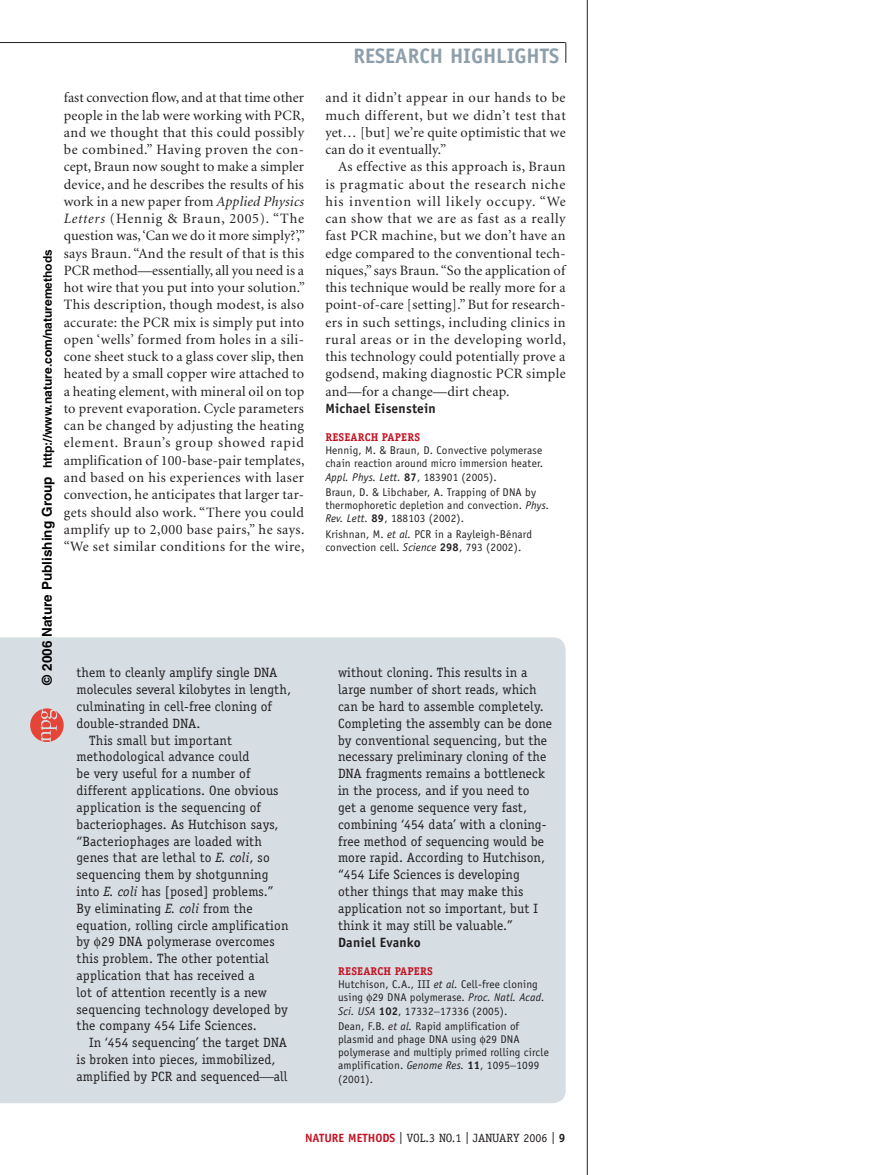
<style>
.page{position:relative;width:891px;height:1175px;background:#fff}
.page>*{position:absolute;margin:0;border:0;box-sizing:border-box;transform-origin:0 0}
.t1{font:700 21px "Officina Sans";color:#8c9faa}
.t2{font:14.25px/17.2px "Minion";letter-spacing:.025em;color:#231f20;text-align:justify}
.t3{font:13.5px/16.8px "Officina Serif";letter-spacing:.01em;color:#231f20}
.t4{font:700 13.5px "Officina Sans";letter-spacing:.015em;color:#231f20}
.t5{font:12px "Helvetica Bold 2";color:#000}
.t6{font:12px "Officina Serif";color:#231f20}
.t7{font:11.25px/13.2px "Officina Sans";letter-spacing:.015em;color:#231f20}
.t8{font:700 11.25px "Officina Serif";letter-spacing:.015em;color:#c31324}
.s1{font-size:13.5px}
.s2{font-family:"Helvetica";font-weight:700;font-size:13.5px}
.s3{font-family:"Arial";font-weight:700}
.s4{font-style:italic}
.s5{font-weight:700}
.s6{font-family:"Officina Sans";font-weight:700;color:#c31324}
.s7{font-family:"Officina Sans";font-weight:700}
</style>
<div class="page">
<hr style="left:0;top:42px;width:566px;height:1px;background:#231f20">
<svg style="left:566px;top:43px;width:1px;height:20px"></svg>
<hr style="left:587px;top:0;width:1px;height:1174px;background:#231f20">
<div style="left:0;top:637px;width:566px;height:466px;background:#d7dee3"></div>
<svg style="left:30px;top:708px;width:34px;height:34px"></svg>
<svg style="left:94px;top:937px;width:7px;height:12px"></svg>
<svg style="left:367px;top:993px;width:5px;height:10px"></svg>
<svg style="left:480px;top:1035px;width:5px;height:10px"></svg>
<h1 class="t1" style="left:353px;top:48px;width:207px">RESEARCH HIGHLIGHTS</h1>
<p class="t5" style="left:40px;top:685px;width:437px;rotate:-90deg"><span class="s1">© 200</span><span class="s2">6</span> <span class="s1">Nature Publishing Group</span> http://www.nature.com/nature<span class="s3">methods</span></p>
<p class="t2" style="left:64px;top:90px;width:243px">fast convection flow, and at that time other people in the lab were working with PCR, and we thought that this could possibly be combined.” Having proven the con&shy;cept, Braun now sought to make a simpler device, and he describes the results of his work in a new paper from <span class="s4">Applied Physics Letters</span> (Hennig &amp; Braun, 2005). “The question was, ‘Can we do it more simply?’,” says Braun. “And the result of that is this PCR method—essentially, all you need is a hot wire that you put into your solution.” This description, though modest, is also accurate: the PCR mix is simply put into open ‘wells’ formed from holes in a sili&shy;cone sheet stuck to a glass cover slip, then heated by a small copper wire attached to a heating element, with mineral oil on top to prevent evaporation. Cycle parameters can be changed by adjusting the heating element. Braun’s group showed rapid amplification of 100-base-pair templates, and based on his experiences with laser convection, he anticipates that larger tar&shy;gets should also work. “There you could amplify up to 2,000 base pairs,” he says. “We set similar conditions for the wire,</p>
<p class="t2" style="left:325px;top:90px;width:242px">and it didn’t appear in our hands to be much different, but we didn’t test that yet… [but] we’re quite optimistic that we can do it eventually.”</p>
<p class="t2" style="left:325px;top:159px;width:242px;text-indent:13px">As effective as this approach is, Braun is pragmatic about the research niche his invention will likely occupy. “We can show that we are as fast as a really fast PCR machine, but we don’t have an edge compared to the conventional tech&shy;niques,” says Braun. “So the application of this technique would be really more for a point-of-care [setting].” But for research&shy;ers in such settings, including clinics in rural areas or in the developing world, this technology could potentially prove a godsend, making diagnostic PCR simple and—for a change—dirt cheap.</p>
<p class="t4" style="left:325px;top:403px;width:112px">Michael Eisenstein</p>
<p class="t8" style="left:325px;top:433px;width:96px">RESEARCH PAPERS</p>
<p class="t7" style="left:325px;top:445px;width:219px;text-align:justify">Hennig, M. &amp; Braun, D. Convective polymerase chain reaction around micro immersion heater.<br><span class="s4">Appl. Phys. Lett.</span> <span class="s5">87</span>, 183901 (2005).</p>
<p class="t7" style="left:325px;top:486px;width:226px">Braun, D. &amp; Libchaber, A. Trapping of DNA by thermophoretic depletion and convection. <span class="s4">Phys.<br>Rev. Lett.</span> <span class="s5">89</span>, 188103 (2002).</p>
<p class="t7" style="left:325px;top:528px;width:208px">Krishnan, M. <span class="s4">et al.</span> PCR in a Rayleigh-Bénard convection cell. <span class="s4">Science</span> <span class="s5">298</span>, 793 (2002).</p>
<p class="t3" style="left:77px;top:665px;width:203px">them to cleanly amplify single DNA</p>
<p class="t3" style="left:77px;top:682px;width:216px">molecules several kilobytes in length,</p>
<p class="t3" style="left:77px;top:699px;width:197px">culminating in cell-free cloning of</p>
<p class="t3" style="left:77px;top:716px;width:125px">double-stranded DNA.</p>
<p class="t3" style="left:89px;top:732px;width:144px">This small but important</p>
<p class="t3" style="left:77px;top:749px;width:175px">methodological advance could</p>
<p class="t3" style="left:77px;top:766px;width:175px">be very useful for a number of</p>
<p class="t3" style="left:77px;top:783px;width:204px">different applications. One obvious</p>
<p class="t3" style="left:77px;top:800px;width:186px">application is the sequencing of</p>
<p class="t3" style="left:77px;top:816px;width:204px">bacteriophages. As Hutchison says,</p>
<p class="t3" style="left:77px;top:833px;width:187px">“Bacteriophages are loaded with</p>
<p class="t3" style="left:77px;top:850px;width:195px">genes that are lethal to <span class="s4">E. coli</span>, so</p>
<p class="t3" style="left:77px;top:867px;width:194px">sequencing them by shotgunning</p>
<p class="t3" style="left:77px;top:884px;width:199px">into <span class="s4">E. coli</span> has [posed] problems.”</p>
<p class="t3" style="left:77px;top:900px;width:178px">By eliminating <span class="s4">E. coli</span> from the</p>
<p class="t3" style="left:77px;top:917px;width:214px">equation, rolling circle amplification</p>
<p class="t3" style="left:77px;top:934px;width:200px">by 29 DNA polymerase overcomes</p>
<p class="t3" style="left:77px;top:951px;width:194px">this problem. The other potential</p>
<p class="t3" style="left:77px;top:968px;width:180px">application that has received a</p>
<p class="t3" style="left:77px;top:984px;width:192px">lot of attention recently is a new</p>
<p class="t3" style="left:77px;top:1001px;width:213px">sequencing technology developed by</p>
<p class="t3" style="left:77px;top:1018px;width:182px">the company 454 Life Sciences.</p>
<p class="t3" style="left:89px;top:1035px;width:199px">In ‘454 sequencing’ the target DNA</p>
<p class="t3" style="left:77px;top:1052px;width:201px">is broken into pieces, immobilized,</p>
<p class="t3" style="left:77px;top:1068px;width:213px">amplified by PCR and sequenced⎯all</p>
<p class="t3" style="left:338px;top:665px;width:216px">without cloning. This results in a large number of short reads, which can be hard to assemble completely.<br>Completing the assembly can be done by conventional sequencing, but the necessary preliminary cloning of the DNA fragments remains a bottleneck in the process, and if you need to<br>get a genome sequence very fast, combining ‘454 data’ with a cloning&shy;free method of sequencing would be more rapid. According to Hutchison, “454 Life Sciences is developing other things that may make this application not so important, but I think it may still be valuable.”</p>
<p class="t4" style="left:338px;top:937px;width:84px">Daniel Evanko</p>
<p class="t8" style="left:338px;top:966px;width:96px">RESEARCH PAPERS</p>
<p class="t7" style="left:338px;top:978px;width:208px">Hutchison, C.A., III <span class="s4">et al.</span> Cell-free cloning using 29 DNA polymerase. <span class="s4">Proc. Natl. Acad.<br>Sci. USA</span> <span class="s5">102</span>, 17332−17336 (2005).</p>
<p class="t7" style="left:338px;top:1020px;width:212px">Dean, F.B. <span class="s4">et al.</span> Rapid amplification of plasmid and phage DNA using 29 DNA polymerase and multiply primed rolling circle amplification. <span class="s4">Genome Res.</span> <span class="s5">11</span>, 1095−1099 (2001).</p>
<p class="t6" style="left:305px;top:1133px;width:262px"><span class="s6">NATURE METHODS</span> | VOL.3 NO.1 | JANUARY 2006 | <span class="s7">9</span></p>
</div>
